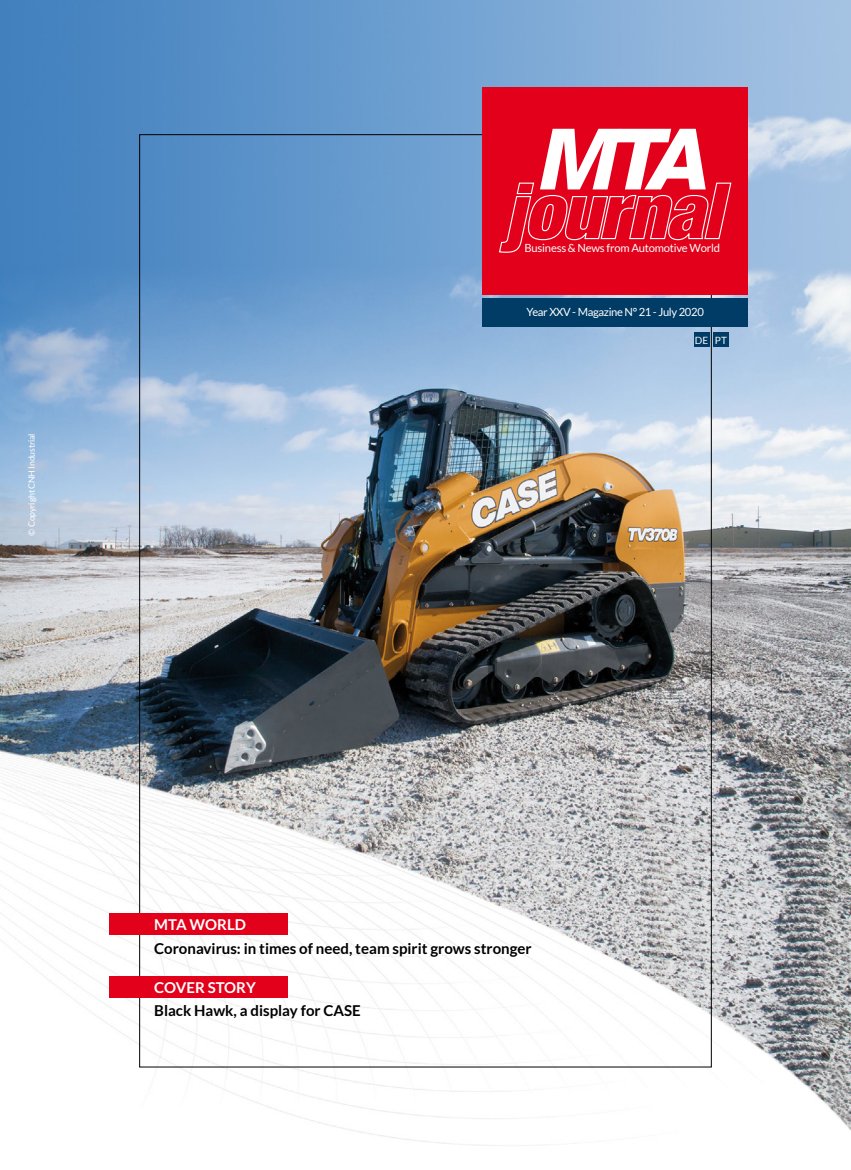
<style>
.page{position:relative;width:851px;height:1170px;background:#fff}
.page>*{position:absolute;margin:0;border:0;box-sizing:border-box;transform-origin:0 0}
.t1{font:700 15px "Lato";color:#000}
.t2{font:700 15px "Lato";color:#fff}
.t3{font:11.25px "Lato";letter-spacing:-.02em;color:#fff}
.t4{font:10px "Lato";color:#fff}
.t5{font:8.75px "Lato";letter-spacing:-.02em;color:#fff}
</style>
<div class="page">
<img style="left:0;top:0;width:850px;height:1146px">
<div style="left:482px;top:87px;width:266px;height:208px;background:#e2001a"></div>
<svg style="left:499px;top:129px;width:233px;height:124px"></svg>
<div style="left:482px;top:298px;width:266px;height:29px;background:#003c66"></div>
<div style="left:109px;top:912px;width:178px;height:22px;background:#e2001a"></div>
<div style="left:109px;top:975px;width:178px;height:22px;background:#e2001a"></div>
<div style="left:693px;top:332px;width:16px;height:15px;background:#003c66"></div>
<div style="left:713px;top:332px;width:15px;height:15px;background:#003c66"></div>
<p class="t5" style="left:27px;top:535px;width:104px;rotate:-90deg">© Copyright CNH Industrial</p>
<p class="t3" style="left:524px;top:242px;width:197px">Business &amp; News from Automotive World</p>
<p class="t3" style="left:526px;top:306px;width:179px">Year XXV - Magazine N° 21 - July 2020</p>
<p class="t4" style="left:694px;top:334px;width:34px">DE PT</p>
<p class="t2" style="left:154px;top:915px;width:93px">MTA WORLD</p>
<p class="t1" style="left:154px;top:939px;width:379px">Coronavirus: in times of need, team spirit grows stronger</p>
<p class="t2" style="left:154px;top:978px;width:103px">COVER STORY</p>
<p class="t1" style="left:154px;top:1002px;width:208px">Black Hawk, a display for CASE</p>
</div>
